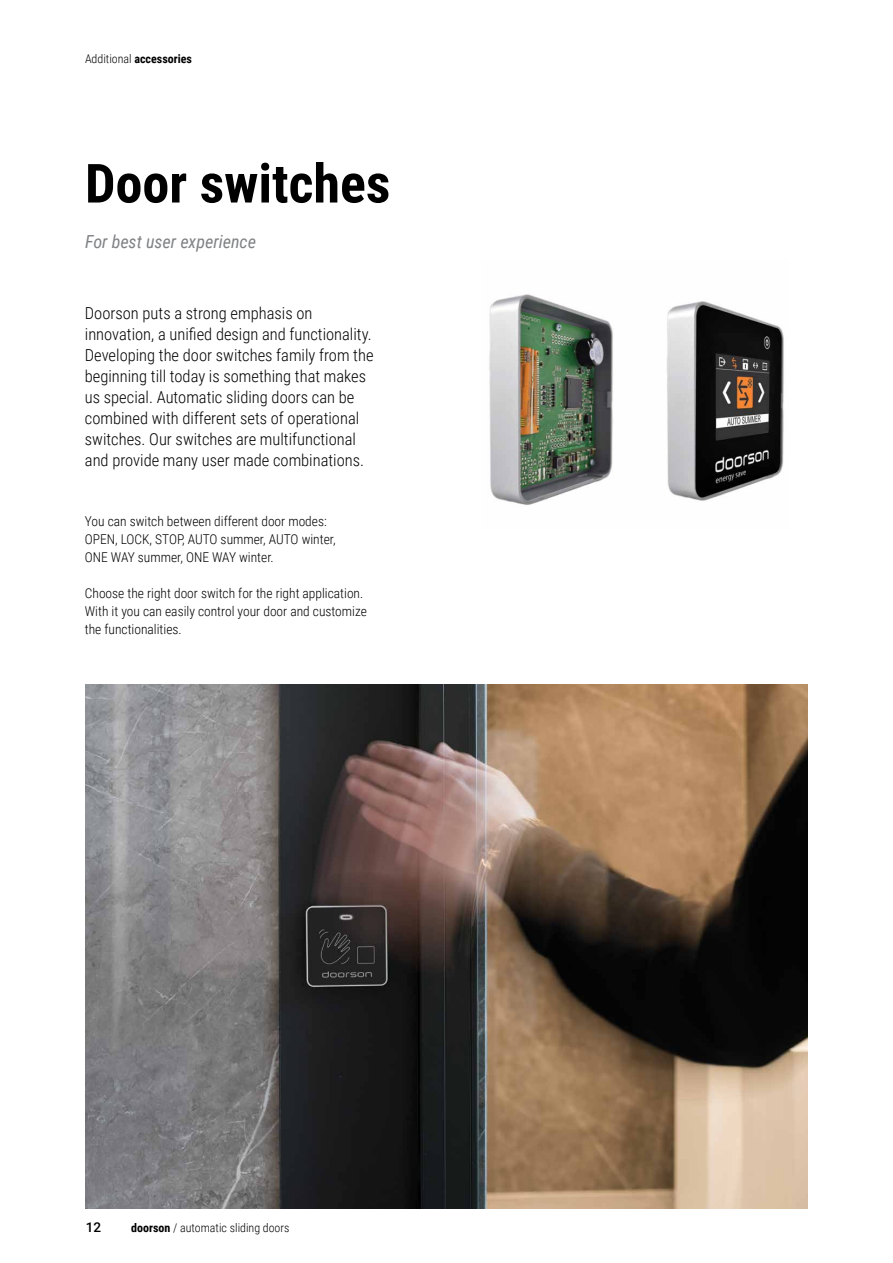
<style>
.page{position:relative;width:893px;height:1263px;background:#fff}
.page>*{position:absolute;margin:0;border:0;box-sizing:border-box;transform-origin:0 0}
.t1{font:700 54px "Roboto Condensed";color:#000}
.t2{font:italic 18px "Roboto Condensed";color:#808285}
.t3{font:300 16.5px/21px "Roboto Condensed";color:#000}
.t4{font:300 13.5px/18px "Roboto Condensed";color:#000}
.t5{font:500 13.5px "Roboto";color:#000}
.t6{font:300 12px "Roboto Condensed";color:#000}
.t7{font:700 12px "Roboto Condensed";color:#000}
.s1{font-weight:300}
.s2{font-weight:700}
</style>
<div class="page">
<img style="left:85px;top:684px;width:723px;height:525px">
<img style="left:489px;top:294px;width:295px;height:211px">
<p class="t7" style="left:85px;top:50px;width:108px"><span class="s1">Additional</span> accessories</p>
<h1 class="t1" style="left:85px;top:145px;width:307px">Door switches</h1>
<p class="t2" style="left:85px;top:228px;width:172px">For best user experience</p>
<p class="t3" style="left:85px;top:302px;width:290px">Doorson puts a strong emphasis on innovation, a unified design and functionality.<br>Developing the door switches family from the beginning till today is something that makes us special. Automatic sliding doors can be combined with different sets of operational switches. Our switches are multifunctional and provide many user made combinations.</p>
<p class="t4" style="left:85px;top:512px;width:252px">You can switch between different door modes:<br>OPEN, LOCK, STOP, AUTO summer, AUTO winter,<br>ONE WAY summer, ONE WAY winter.</p>
<p class="t4" style="left:85px;top:584px;width:283px">Choose the right door switch for the right application.<br>With it you can easily control your door and customize the functionalities.</p>
<p class="t5" style="left:86px;top:1218px;width:17px">12</p>
<p class="t6" style="left:131px;top:1220px;width:160px"><span class="s2">doorson</span> / automatic sliding doors</p>
</div>
